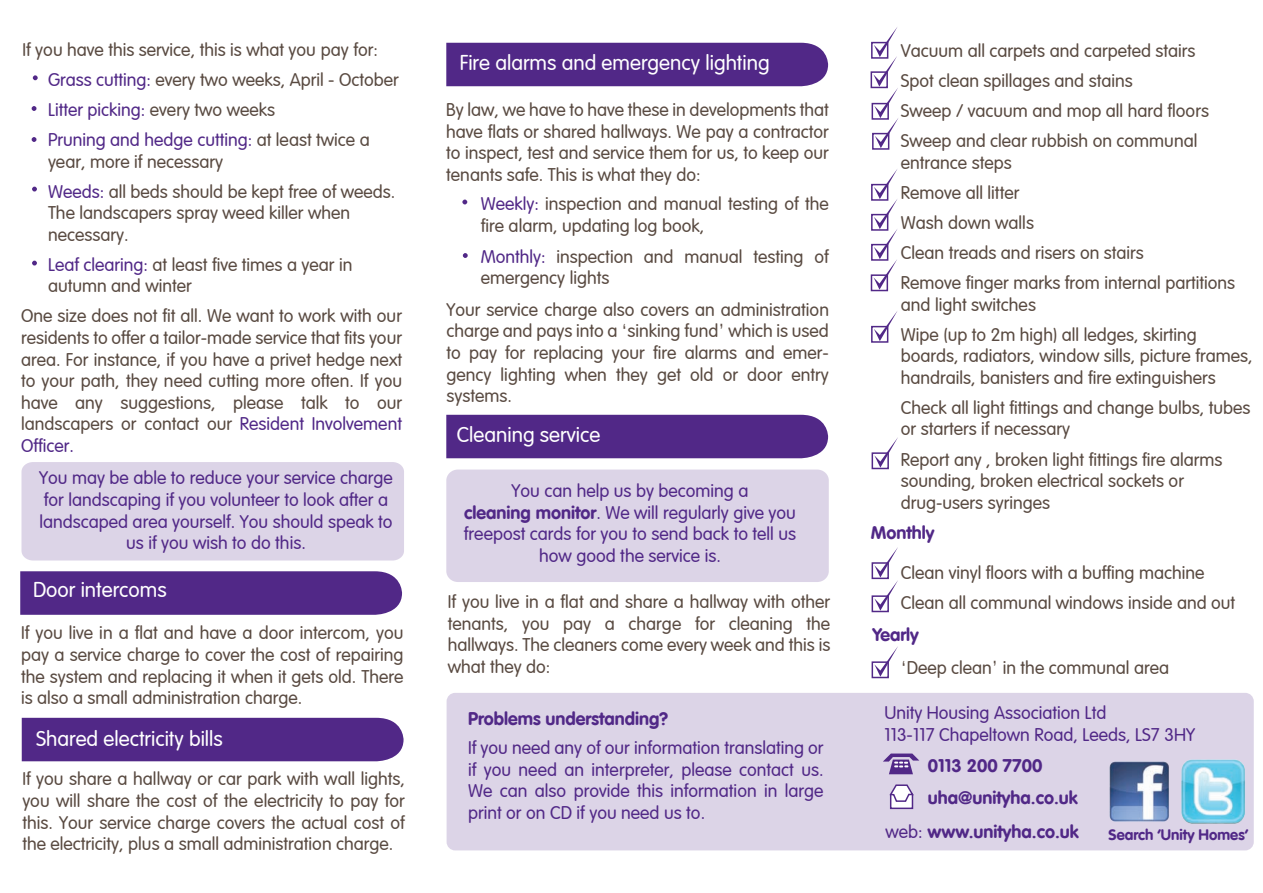
<style>
.page{position:relative;width:1263px;height:893px;background:#fff}
.page>*{position:absolute;margin:0;border:0;box-sizing:border-box;transform-origin:0 0}
.t1{font:300 21px "VAG Rounded";color:#fff}
.t2{font:300 18px/21.6px "VAG Rounded";color:#594a41}
.t3{font:300 18px/21.6px "VAG Rounded";color:#512887;text-align:center}
.t4{font:700 18px "VAG Rounded LT";color:#512887}
.t5{font:700 15px "VAG Rounded LT";color:#512887}
.s1{color:#512887}
.s2{font-family:"Century Gothic";font-weight:400}
.s3{font-family:"VAG Rounded LT";font-weight:700}
.s4{font-family:"VAG Rounded";font-weight:300}
</style>
<div class="page">
<div style="left:446px;top:415px;width:382px;height:43px;background:#512887"></div>
<div style="left:446px;top:43px;width:382px;height:43px;background:#512887"></div>
<div style="left:446px;top:470px;width:383px;height:112px;background:#dcd4e7;border-radius:11px"></div>
<svg style="left:462px;top:200px;width:5px;height:4px"></svg>
<svg style="left:463px;top:253px;width:5px;height:5px"></svg>
<div style="left:871px;top:103px;width:18px;height:17px;border:2px solid #512887"></div>
<div style="left:870px;top:71px;width:18px;height:17px;border:2px solid #512887"></div>
<div style="left:871px;top:42px;width:17px;height:17px;border:2px solid #512887"></div>
<div style="left:872px;top:133px;width:17px;height:17px;border:2px solid #512887"></div>
<svg style="left:873px;top:27px;width:26px;height:121px"></svg>
<div style="left:871px;top:184px;width:17px;height:17px;border:2px solid #512887"></div>
<div style="left:871px;top:214px;width:17px;height:17px;border:2px solid #512887"></div>
<div style="left:871px;top:244px;width:17px;height:17px;border:2px solid #512887"></div>
<div style="left:871px;top:274px;width:17px;height:17px;border:2px solid #512887"></div>
<svg style="left:873px;top:169px;width:25px;height:121px"></svg>
<div style="left:871px;top:326px;width:17px;height:17px;border:2px solid #512887"></div>
<svg style="left:874px;top:311px;width:24px;height:30px"></svg>
<div style="left:871px;top:661px;width:18px;height:17px;border:2px solid #512887"></div>
<svg style="left:874px;top:646px;width:24px;height:31px"></svg>
<div style="left:871px;top:595px;width:18px;height:17px;border:2px solid #512887"></div>
<div style="left:871px;top:562px;width:18px;height:17px;border:2px solid #512887"></div>
<svg style="left:874px;top:547px;width:24px;height:64px"></svg>
<div style="left:871px;top:452px;width:18px;height:17px;border:2px solid #512887"></div>
<svg style="left:874px;top:437px;width:24px;height:31px"></svg>
<div style="left:447px;top:693px;width:807px;height:157px;background:#dcd4e7;border-radius:8px"></div>
<svg style="left:883px;top:753px;width:36px;height:21px"></svg>
<svg style="left:889px;top:784px;width:25px;height:26px"></svg>
<img style="left:1109px;top:761px;width:60px;height:61px">
<img style="left:1181px;top:759px;width:64px;height:65px">
<div style="left:20px;top:571px;width:382px;height:44px;background:#512887"></div>
<svg style="left:33px;top:75px;width:5px;height:5px"></svg>
<svg style="left:32px;top:106px;width:5px;height:5px"></svg>
<svg style="left:32px;top:137px;width:5px;height:5px"></svg>
<svg style="left:32px;top:187px;width:5px;height:5px"></svg>
<svg style="left:32px;top:261px;width:5px;height:4px"></svg>
<div style="left:22px;top:718px;width:382px;height:43px;background:#512887"></div>
<div style="left:22px;top:462px;width:382px;height:98px;background:#dcd4e7"></div>
<p class="t2" style="left:48px;top:35px;width:352px;line-height:30px;text-indent:-26px">If you have this service, this is what you pay for:<br><span class="s1">Grass cutting:</span> every two weeks, April - October <span class="s1">Litter picking:</span> every two weeks<br><span class="s1">Pruning and hedge cutting:</span> at least twice a</p>
<p class="t2" style="left:48px;top:147px;width:349px;line-height:30px">year, more if necessary<br><span class="s1">Weeds:</span> all beds should be kept free of weeds.</p>
<p class="t2" style="left:48px;top:203px;width:304px">The landscapers spray weed killer when necessary.</p>
<p class="t2" style="left:48px;top:254px;width:306px"><span class="s1">Leaf clearing:</span> at least five times a year in autumn and winter</p>
<p class="t2" style="left:21px;top:306px;width:383px;text-align:justify">One size does not fit all. We want to work with our residents to offer a tailor-made service that fits your area. For instance, if you have a privet hedge next to your path, they need cutting more often. If you have any suggestions, please talk to our landscapers or contact our <span class="s1">Resident Involvement Officer.</span></p>
<p class="t3" style="left:39px;top:468px;width:355px">You may be able to reduce your service charge for landscaping if you volunteer to look after a landscaped area yourself. You should speak to us if you wish to do this.</p>
<p class="t1" style="left:33px;top:578px;width:135px">Door intercoms</p>
<p class="t2" style="left:21px;top:623px;width:384px;text-align:justify">If you live in a flat and have a door intercom, you pay a service charge to cover the cost of repairing the system and replacing it when it gets old. There is also a small administration charge.</p>
<p class="t1" style="left:36px;top:726px;width:188px">Shared electricity bills</p>
<p class="t2" style="left:22px;top:769px;width:384px;text-align:justify">If you share a hallway or car park with wall lights, you will share the cost of the electricity to pay for this. Your service charge covers the actual cost of the electricity, plus a small administration charge.</p>
<p class="t1" style="left:460px;top:51px;width:311px">Fire alarms and emergency lighting</p>
<p class="t2" style="left:446px;top:99px;width:384px;text-align:justify">By law, we have to have these in developments that have flats or shared hallways. We pay a contractor to inspect, test and service them for us, to keep our tenants safe. This is what they do:</p>
<p class="t2" style="left:481px;top:194px;width:350px"><span class="s1">Weekly:</span> inspection and manual testing of the fire alarm, updating log book,</p>
<p class="t2" style="left:481px;top:246px;width:349px"><span class="s1">Monthly:</span> inspection and manual testing of emergency lights</p>
<p class="t2" style="left:446px;top:299px;width:384px;text-align:justify">Your service charge also covers an administration charge and pays into a <span class="s2">‘</span>sinking fund<span class="s2">’</span> which is used to pay for replacing your fire alarms and emer&shy;gency lighting when they get old or door entry systems.</p>
<p class="t1" style="left:457px;top:423px;width:145px">Cleaning service</p>
<p class="t3" style="left:464px;top:480px;width:334px">You can help us by becoming a<br><span class="s3">cleaning monitor</span>. We will regularly give you freepost cards for you to send back to tell us how good the service is.</p>
<p class="t2" style="left:448px;top:591px;width:384px;text-align:justify">If you live in a flat and share a hallway with other tenants, you pay a charge for cleaning the hallways. The cleaners come every week and this is what they do:</p>
<p class="t3" style="left:468px;top:705px;width:357px;line-height:28.8px;text-align:left"><span class="s3">Problems understanding?<br></span>If you need any of our information translating or</p>
<p class="t3" style="left:468px;top:759px;width:357px;text-align:justify">if you need an interpreter, please contact us.<br>We can also provide this information in large print or on CD if you need us to.</p>
<p class="t2" style="left:901px;top:37px;width:310px;line-height:30px">Vacuum all carpets and carpeted stairs Spot clean spillages and stains<br>Sweep / vacuum and mop all hard floors Sweep and clear rubbish on communal</p>
<p class="t2" style="left:901px;top:148px;width:336px;line-height:30px">entrance steps<br>Remove all litter<br>Wash down walls<br>Clean treads and risers on stairs<br>Remove finger marks from internal partitions</p>
<p class="t2" style="left:901px;top:290px;width:297px;line-height:30px">and light switches<br>Wipe (up to 2m high) all ledges, skirting</p>
<p class="t2" style="left:901px;top:346px;width:353px">boards, radiators, window sills, picture frames, handrails, banisters and fire extinguishers</p>
<p class="t2" style="left:901px;top:397px;width:351px">Check all light fittings and change bulbs, tubes or starters if necessary</p>
<p class="t2" style="left:901px;top:449px;width:323px">Report any , broken light fittings fire alarms sounding, broken electrical sockets or drug-users syringes</p>
<p class="t4" style="left:871px;top:522px;width:65px">Monthly</p>
<p class="t2" style="left:901px;top:559px;width:336px;line-height:30px">Clean vinyl floors with a buffing machine<br>Clean all communal windows inside and out</p>
<p class="t4" style="left:872px;top:624px;width:48px">Yearly</p>
<p class="t2" style="left:900px;top:657px;width:270px"><span class="s2">‘</span>Deep clean<span class="s2">’</span> in the communal area</p>
<p class="t3" style="left:884px;top:702px;width:312px;text-align:left">Unity Housing Association Ltd<br>113-117 Chapeltown Road, Leeds, LS7 3HY</p>
<p class="t4" style="left:928px;top:755px;width:116px">0113 200 7700</p>
<p class="t4" style="left:928px;top:787px;width:152px">uha@unityha.co.uk</p>
<p class="t4" style="left:885px;top:821px;width:195px"><span class="s4">web:</span> www.unityha.co.uk</p>
<p class="t5" style="left:1108px;top:826px;width:141px">Search ‘Unity Homes’</p>
</div>
